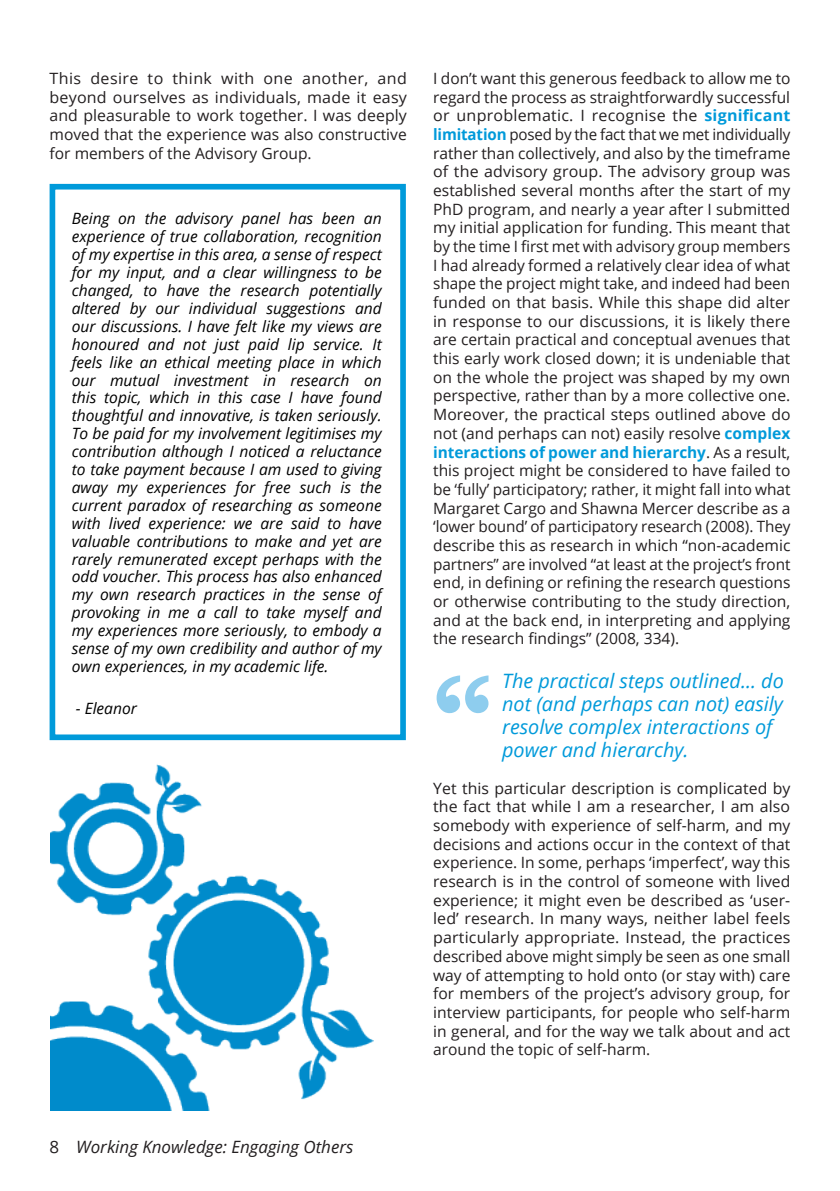
<style>
.page{position:relative;width:840px;height:1191px;background:#fff}
.page>*{position:absolute;margin:0;border:0;box-sizing:border-box;transform-origin:0 0}
.t1{font:700 120px "Bangla MN";color:#8ecdee}
.t2{font:italic 19.8px/22.8px "Open Sans";color:#009ada}
.t3{font:italic 17px "Open Sans";color:#231f20}
.t4{font:15.6px/18.6px "Open Sans";color:#231f20;text-align:justify}
.t5{font:italic 15.6px/17.8px "Open Sans";color:#000;text-align:justify}
.s1{font-weight:700;color:#009ada}
.s2{font-style:normal}
</style>
<div class="page">
<div style="left:50px;top:184px;width:355px;height:556px;border:6px solid #009ada"></div>
<img style="left:50px;top:764px;width:323px;height:346px">
<p class="t4" style="left:50px;top:69px;width:358px">This desire to think with one another, and beyond ourselves as individuals, made it easy and pleasurable to work together. I was deeply moved that the experience was also constructive for members of the Advisory Group.</p>
<p class="t4" style="left:433px;top:69px;width:358px">I don’t want this generous feedback to allow me to regard the process as straightforwardly successful or unproblematic. I recognise the <span class="s1">significant limitation</span> posed by the fact that we met individually rather than collectively, and also by the timeframe of the advisory group. The advisory group was established several months after the start of my PhD program, and nearly a year after I submitted my initial application for funding. This meant that by the time I first met with advisory group members I had already formed a relatively clear idea of what shape the project might take, and indeed had been funded on that basis. While this shape did alter in response to our discussions, it is likely there are certain practical and conceptual avenues that this early work closed down; it is undeniable that on the whole the project was shaped by my own perspective, rather than by a more collective one.<br>Moreover, the practical steps outlined above do not (and perhaps can not) easily resolve <span class="s1">complex interactions of power and hierarchy</span>. As a result, this project might be considered to have failed to be ‘fully’ participatory; rather, it might fall into what Margaret Cargo and Shawna Mercer describe as a ‘lower bound’ of participatory research (2008). They describe this as research in which “non-academic partners” are involved “at least at the project’s front end, in defining or refining the research questions or otherwise contributing to the study direction, and at the back end, in interpreting and applying the research findings” (2008, 334).</p>
<p class="t5" style="left:72px;top:209px;width:311px">Being on the advisory panel has been an experience of true collaboration, recognition of my expertise in this area, a sense of respect for my input, and a clear willingness to be changed, to have the research potentially altered by our individual suggestions and our discussions. I have felt like my views are honoured and not just paid lip service. It feels like an ethical meeting place in which our mutual investment in research on this topic, which in this case I have found thoughtful and innovative, is taken seriously.<br>To be paid for my involvement legitimises my contribution although I noticed a reluctance to take payment because I am used to giving away my experiences for free such is the current paradox of researching as someone with lived experience: we are said to have valuable contributions to make and yet are rarely remunerated except perhaps with the odd voucher. This process has also enhanced my own research practices in the sense of provoking in me a call to take myself and my experiences more seriously, to embody a sense of my own credibility and author of my own experiences, in my academic life.</p>
<p class="t5" style="left:76px;top:699px;width:63px">- Eleanor</p>
<p class="t1" style="left:433px;top:654px;width:59px">“</p>
<p class="t2" style="left:502px;top:669px;width:283px">The practical steps outlined... do not (and perhaps can not) easily resolve complex interactions of power and hierarchy.</p>
<p class="t3" style="left:50px;top:1135px;width:305px"><span class="s2">8</span> Working Knowledge: Engaging Others</p>
<p class="t4" style="left:433px;top:778px;width:358px">Yet this particular description is complicated by the fact that while I am a researcher, I am also somebody with experience of self-harm, and my decisions and actions occur in the context of that experience. In some, perhaps ‘imperfect’, way this research is in the control of someone with lived experience; it might even be described as ‘user&shy;led’ research. In many ways, neither label feels particularly appropriate. Instead, the practices described above might simply be seen as one small way of attempting to hold onto (or stay with) care for members of the project’s advisory group, for interview participants, for people who self-harm in general, and for the way we talk about and act around the topic of self-harm.</p>
</div>
